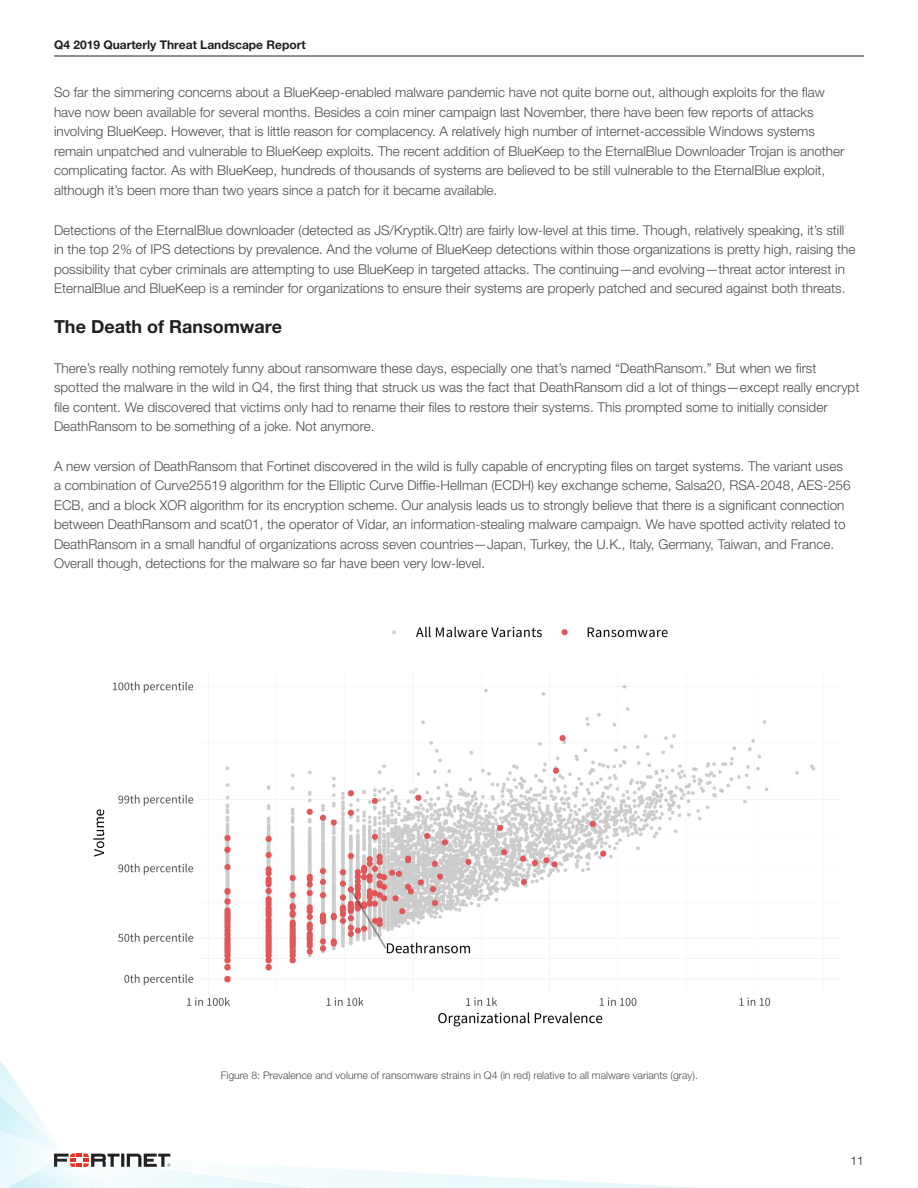
<style>
.page{position:relative;width:918px;height:1188px;background:#fff}
.page>*{position:absolute;margin:0;border:0;box-sizing:border-box;transform-origin:0 0}
.Body_Copy{font:700 18px "Helvetica Neue LT Pro";color:#231f20}
.Body_Copy-2{font:300 13.5px/19.5px "Helvetica Neue LT Pro";color:#4b4c4d}
.t1{font:700 12px "Helvetica Neue LT Pro";color:#231f20}
.t2{font:300 12px "Helvetica Neue LT Pro";color:#231f20}
.Body_Copy-3{font:300 10.5px "Helvetica Neue LT Pro";color:#4b4c4d}
</style>
<div class="page">
<svg style="left:0;top:1060px;width:697px;height:128px"></svg>
<hr style="left:54px;top:56px;width:810px;height:1px;background:#231f20">
<img style="left:93px;top:626px;width:731px;height:401px">
<p class="t1" style="left:54px;top:37px;width:253px">Q4 2019 Quarterly Threat Landscape Report</p>
<p class="Body_Copy-2" style="left:54px;top:83px;width:792px">So far the simmering concerns about a BlueKeep-enabled malware pandemic have not quite borne out, although exploits for the flaw have now been available for several months. Besides a coin miner campaign last November, there have been few reports of attacks involving BlueKeep. However, that is little reason for complacency. A relatively high number of internet-accessible Windows systems remain unpatched and vulnerable to BlueKeep exploits. The recent addition of BlueKeep to the EternalBlue Downloader Trojan is another complicating factor. As with BlueKeep, hundreds of thousands of systems are believed to be still vulnerable to the EternalBlue exploit, although it’s been more than two years since a patch for it became available.</p>
<p class="Body_Copy-2" style="left:54px;top:220px;width:803px">Detections of the EternalBlue downloader (detected as JS/Kryptik.Q!tr) are fairly low-level at this time. Though, relatively speaking, it’s still in the top 2% of IPS detections by prevalence. And the volume of BlueKeep detections within those organizations is pretty high, raising the possibility that cyber criminals are attempting to use BlueKeep in targeted attacks. The continuing—and evolving—threat actor interest in EternalBlue and BlueKeep is a reminder for organizations to ensure their systems are properly patched and secured against both threats.</p>
<p class="Body_Copy" style="left:54px;top:315px;width:230px">The Death of Ransomware</p>
<p class="Body_Copy-2" style="left:54px;top:358px;width:807px">There’s really nothing remotely funny about ransomware these days, especially one that’s named “DeathRansom.” But when we first spotted the malware in the wild in Q4, the first thing that struck us was the fact that DeathRansom did a lot of things—except really encrypt file content. We discovered that victims only had to rename their files to restore their systems. This prompted some to initially consider DeathRansom to be something of a joke. Not anymore.</p>
<p class="Body_Copy-2" style="left:54px;top:456px;width:798px">A new version of DeathRansom that Fortinet discovered in the wild is fully capable of encrypting files on target systems. The variant uses a combination of Curve25519 algorithm for the Elliptic Curve Diffie-Hellman (ECDH) key exchange scheme, Salsa20, RSA-2048, AES-256<br>ECB, and a block XOR algorithm for its encryption scheme. Our analysis leads us to strongly believe that there is a significant connection between DeathRansom and scat01, the operator of Vidar, an information-stealing malware campaign. We have spotted activity related to DeathRansom in a small handful of organizations across seven countries—Japan, Turkey, the U.K., Italy, Germany, Taiwan, and France.<br>Overall though, detections for the malware so far have been very low-level.</p>
<p class="Body_Copy-3" style="left:221px;top:1069px;width:479px">Figure 8: Prevalence and volume of ransomware strains in Q4 (in red) relative to all malware variants (gray).</p>
<p class="t2" style="left:851px;top:1154px;width:15px">11</p>
</div>
